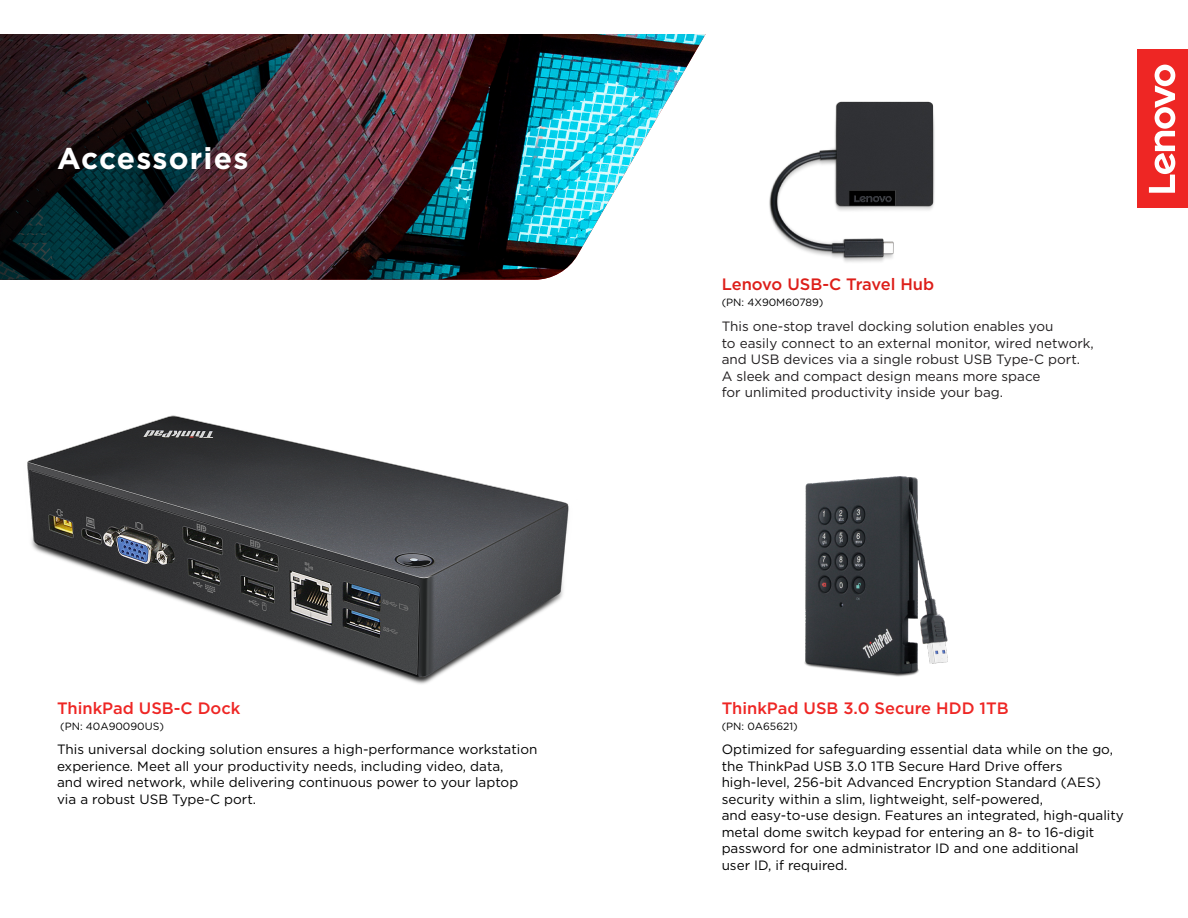
<style>
.page{position:relative;width:1188px;height:918px;background:#fff}
.page>*{position:absolute;margin:0;border:0;box-sizing:border-box;transform-origin:0 0}
.t1{font:700 30px "Gotham";letter-spacing:.04em;color:#fff}
.t2{font:500 16.5px "Gotham";color:#ee2624}
.t3{font:500 16.5px "Gotham";letter-spacing:-.005em;color:#dd1e19}
.body_01{font:13.5px/16.5px "Gotham";color:#000}
.body_01-2{font:13.5px/16.5px "Gotham";color:#201d1e}
.t4{font:10.5px "Gotham";color:#000}
</style>
<div class="page">
<img style="left:27px;top:415px;width:542px;height:269px">
<img style="left:543px;top:34px;width:163px;height:245px">
<img style="left:0;top:34px;width:543px;height:246px">
<img style="left:804px;top:476px;width:144px;height:201px">
<div style="left:1137px;top:50px;width:51px;height:158px;background:#ee2624"></div>
<svg style="left:1149px;top:65px;width:26px;height:128px"></svg>
<img style="left:769px;top:101px;width:166px;height:161px">
<p class="t1" style="left:57px;top:138px;width:193px">Accessories</p>
<p class="t2" style="left:57px;top:697px;width:185px">ThinkPad USB-C Dock</p>
<p class="t4" style="left:60px;top:720px;width:105px">(PN: 40A90090US)</p>
<p class="body_01" style="left:57px;top:741px;width:482px">This universal docking solution ensures a high-performance workstation experience. Meet all your productivity needs, including video, data,<br>and wired network, while delivering continuous power to your laptop via a robust USB Type-C port.</p>
<p class="t3" style="left:722px;top:273px;width:214px">Lenovo USB-C Travel Hub</p>
<p class="t4" style="left:722px;top:296px;width:103px">(PN: 4X90M60789)</p>
<p class="body_01-2" style="left:722px;top:318px;width:374px">This one-stop travel docking solution enables you<br>to easily connect to an external monitor, wired network, and USB devices via a single robust USB Type-C port.<br>A sleek and compact design means more space<br>for unlimited productivity inside your bag.</p>
<p class="t2" style="left:722px;top:697px;width:288px">ThinkPad USB 3.0 Secure HDD 1TB</p>
<p class="t4" style="left:722px;top:720px;width:78px">(PN: 0A65621)</p>
<p class="body_01" style="left:722px;top:741px;width:404px">Optimized for safeguarding essential data while on the go, the ThinkPad USB 3.0 1TB Secure Hard Drive offers high-level, 256-bit Advanced Encryption Standard (AES) security within a slim, lightweight, self-powered,<br>and easy-to-use design. Features an integrated, high-quality metal dome switch keypad for entering an 8- to 16-digit password for one administrator ID and one additional<br>user ID, if required.</p>
</div>
